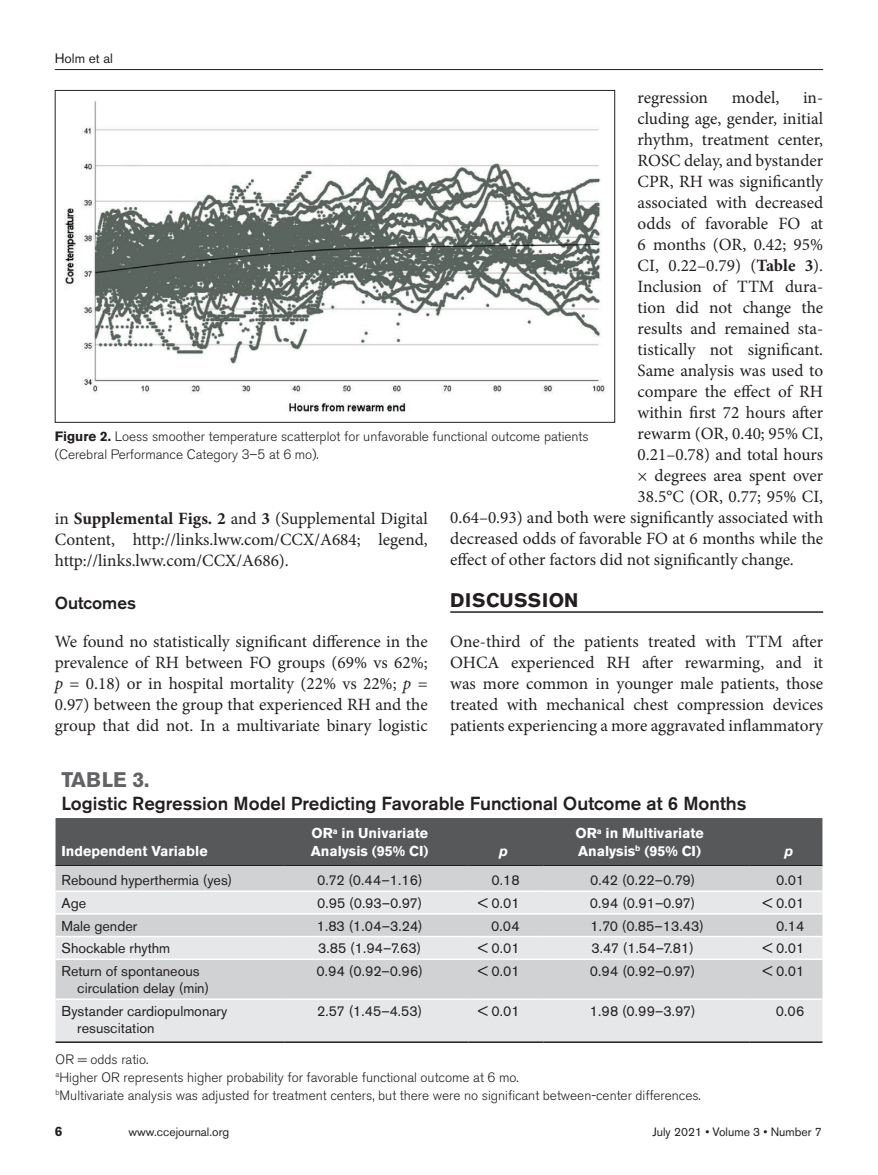
<style>
.page{position:relative;width:878px;height:1175px;background:#fff}
.page>*{position:absolute;margin:0;border:0;box-sizing:border-box;transform-origin:0 0}
.t1{font:700 21px "Akzidenz Grotesk BE";color:#636366}
.t2{font:700 19.5px "Akzidenz Grotesk BE";letter-spacing:.02em;color:#231f20}
.t3{font:500 18.75px "Akzidenz Grotesk BE";color:#231f20}
.t4{font:17.25px/21px "Minion Pro";color:#231f20;text-align:justify}
.t5{font:500 17.25px "Akzidenz Grotesk BE";color:#231f20}
.t6{font:14.25px/17.2px "Akzidenz Grotesk BE";color:#231f20}
.t7{font:700 14.25px/17.2px "Akzidenz Grotesk BE";color:#fff}
.t8{font:italic 700 14.25px "Akzidenz Grotesk BE";color:#fff}
.t9{font:300 13.5px/18px "Akzidenz Grotesk BE";color:#231f20}
.t10{font:13.5px "Akzidenz Grotesk BE";color:#231f20}
.t11{font:700 13.5px "Akzidenz Grotesk BE";color:#231f20}
.t12{font:12px "Akzidenz Grotesk BE";color:#231f20}
.s1{font-weight:700}
.s2{font-style:italic}
</style>
<div class="page">
<hr style="left:55px;top:69px;width:768px;height:1px;background:#231f20">
<hr style="left:450px;top:611px;width:373px;height:2px;background:#231f20">
<svg style="left:54px;top:90px;width:561px;height:333px"></svg>
<div style="left:56px;top:818px;width:766px;height:47px;background:#57585a"></div>
<div style="left:56px;top:866px;width:766px;height:24px;background:#d1d2d4"></div>
<svg style="left:56px;top:892px;width:766px;height:149px;fill:#e6e7e9"></svg>
<hr style="left:56px;top:865px;width:229px;height:1px;background:#231f20">
<hr style="left:285px;top:865px;width:183px;height:1px;background:#231f20">
<hr style="left:468px;top:865px;width:75px;height:1px;background:#231f20">
<hr style="left:543px;top:865px;width:206px;height:1px;background:#231f20">
<hr style="left:749px;top:865px;width:73px;height:1px;background:#231f20">
<hr style="left:56px;top:913px;width:229px;height:1px;background:#fff">
<hr style="left:285px;top:913px;width:183px;height:1px;background:#fff">
<hr style="left:468px;top:913px;width:75px;height:1px;background:#fff">
<hr style="left:543px;top:913px;width:206px;height:1px;background:#fff">
<hr style="left:749px;top:913px;width:73px;height:1px;background:#fff">
<hr style="left:56px;top:935px;width:229px;height:2px;background:#fff">
<hr style="left:285px;top:935px;width:183px;height:2px;background:#fff">
<hr style="left:468px;top:935px;width:75px;height:2px;background:#fff">
<hr style="left:543px;top:935px;width:206px;height:2px;background:#fff">
<hr style="left:749px;top:935px;width:73px;height:2px;background:#fff">
<hr style="left:56px;top:958px;width:229px;height:2px;background:#fff">
<hr style="left:285px;top:958px;width:183px;height:2px;background:#fff">
<hr style="left:468px;top:958px;width:75px;height:2px;background:#fff">
<hr style="left:543px;top:958px;width:206px;height:2px;background:#fff">
<hr style="left:749px;top:958px;width:73px;height:2px;background:#fff">
<hr style="left:56px;top:998px;width:229px;height:2px;background:#fff">
<hr style="left:285px;top:998px;width:183px;height:2px;background:#fff">
<hr style="left:468px;top:998px;width:75px;height:2px;background:#fff">
<hr style="left:543px;top:998px;width:206px;height:2px;background:#fff">
<hr style="left:749px;top:998px;width:73px;height:2px;background:#fff">
<hr style="left:56px;top:1041px;width:229px;height:2px;background:#231f20">
<hr style="left:285px;top:1041px;width:183px;height:2px;background:#231f20">
<hr style="left:468px;top:1041px;width:75px;height:2px;background:#231f20">
<hr style="left:543px;top:1041px;width:206px;height:2px;background:#231f20">
<hr style="left:749px;top:1041px;width:73px;height:2px;background:#231f20">
<p class="t10" style="left:55px;top:50px;width:60px">Holm et al</p>
<p class="t4" style="left:637px;top:87px;width:72px">regression</p>
<p class="t4" style="left:731px;top:87px;width:49px">model,</p>
<p class="t4" style="left:803px;top:87px;width:22px">in-</p>
<p class="t4" style="left:637px;top:108px;width:187px">cluding age, gender, initial</p>
<p class="t4" style="left:637px;top:129px;width:187px">rhythm, treatment center,</p>
<p class="t4" style="left:637px;top:150px;width:187px">ROSC delay, and bystander</p>
<p class="t4" style="left:637px;top:171px;width:187px">CPR, RH was significantly</p>
<p class="t4" style="left:637px;top:192px;width:187px">associated with decreased</p>
<p class="t4" style="left:637px;top:213px;width:187px">odds of favorable FO at</p>
<p class="t4" style="left:637px;top:234px;width:187px">6 months (OR, 0.42; 95%</p>
<p class="t4" style="left:637px;top:255px;width:187px">CI, 0.22–0.79) (<span class="s1">Table 3</span>).</p>
<p class="t4" style="left:637px;top:276px;width:187px">Inclusion of TTM dura-</p>
<p class="t4" style="left:637px;top:297px;width:187px">tion did not change the</p>
<p class="t4" style="left:637px;top:318px;width:187px">results and remained sta-</p>
<p class="t4" style="left:637px;top:339px;width:187px">tistically not significant.</p>
<p class="t4" style="left:637px;top:360px;width:187px">Same analysis was used to</p>
<p class="t4" style="left:637px;top:381px;width:187px">compare the effect of RH</p>
<p class="t4" style="left:637px;top:402px;width:187px">within first 72 hours after</p>
<p class="t4" style="left:637px;top:423px;width:187px">rewarm (OR, 0.40; 95% CI,</p>
<p class="t4" style="left:637px;top:444px;width:187px">0.21–0.78) and total hours</p>
<p class="t4" style="left:637px;top:464px;width:187px">× degrees area spent over</p>
<p class="t4" style="left:637px;top:485px;width:187px">38.5°C (OR, 0.77; 95% CI,</p>
<p class="t4" style="left:450px;top:506px;width:374px">0.64–0.93) and both were significantly associated with</p>
<p class="t4" style="left:450px;top:527px;width:374px">decreased odds of favorable FO at 6 months while the</p>
<p class="t4" style="left:450px;top:548px;width:345px">effect of other factors did not significantly change.</p>
<p class="t2" style="left:450px;top:588px;width:130px">DISCUSSION</p>
<p class="t4" style="left:450px;top:631px;width:374px">One-third of the patients treated with TTM after OHCA experienced RH after rewarming, and it was more common in younger male patients, those treated with mechanical chest compression devices patients experiencing a more aggravated inflammatory</p>
<p class="t9" style="left:55px;top:427px;width:535px"><span class="s1">Figure 2.</span> Loess smoother temperature scatterplot for unfavorable functional outcome patients (Cerebral Performance Category 3–5 at 6 mo).</p>
<p class="t4" style="left:55px;top:507px;width:374px">in <span class="s1">Supplemental Figs. 2</span> and <span class="s1">3</span> (Supplemental Digital Content, http://links.lww.com/CCX/A684; legend, http://links.lww.com/CCX/A686).</p>
<p class="t5" style="left:55px;top:592px;width:83px">Outcomes</p>
<p class="t4" style="left:55px;top:630px;width:374px">We found no statistically significant difference in the prevalence of RH between FO groups (69% vs 62%; <span class="s2">p</span> = 0.18) or in hospital mortality (22% vs 22%; <span class="s2">p</span> = 0.97) between the group that experienced RH and the group that did not. In a multivariate binary logistic</p>
<p class="t1" style="left:62px;top:767px;width:89px">TABLE 3.</p>
<p class="t3" style="left:62px;top:791px;width:686px">Logistic Regression Model Predicting Favorable Functional Outcome at 6 Months</p>
<p class="t7" style="left:62px;top:842px;width:148px">Independent Variable</p>
<p class="t7" style="left:311px;top:825px;width:119px">OR<sup>a</sup> in Univariate<br>Analysis (95% CI)</p>
<p class="t7" style="left:575px;top:825px;width:130px">OR<sup>a</sup> in Multivariate<br>Analysis<sup>b</sup> (95% CI)</p>
<p class="t8" style="left:499px;top:842px;width:10px">p</p>
<p class="t8" style="left:784px;top:842px;width:10px">p</p>
<p class="t6" style="left:61px;top:871px;width:172px">Rebound hyperthermia (yes)</p>
<p class="t6" style="left:317px;top:871px;width:107px">0.72 (0.44–1.16)</p>
<p class="t6" style="left:491px;top:871px;width:30px">0.18</p>
<p class="t6" style="left:590px;top:871px;width:107px">0.42 (0.22–0.79)</p>
<p class="t6" style="left:776px;top:871px;width:30px">0.01</p>
<p class="t6" style="left:61px;top:894px;width:26px">Age</p>
<p class="t6" style="left:317px;top:894px;width:107px">0.95 (0.93–0.97)</p>
<p class="t6" style="left:478px;top:894px;width:43px">&lt; 0.01</p>
<p class="t6" style="left:590px;top:894px;width:107px">0.94 (0.91–0.97)</p>
<p class="t6" style="left:762px;top:894px;width:43px">&lt; 0.01</p>
<p class="t6" style="left:62px;top:917px;width:77px">Male gender</p>
<p class="t6" style="left:317px;top:917px;width:107px">1.83 (1.04–3.24)</p>
<p class="t6" style="left:491px;top:917px;width:30px">0.04</p>
<p class="t6" style="left:590px;top:917px;width:115px">1.70 (0.85–13.43)</p>
<p class="t6" style="left:776px;top:917px;width:30px">0.14</p>
<p class="t6" style="left:62px;top:939px;width:110px">Shockable rhythm</p>
<p class="t6" style="left:318px;top:939px;width:104px">3.85 (1.94–7.63)</p>
<p class="t6" style="left:478px;top:939px;width:43px">&lt; 0.01</p>
<p class="t6" style="left:591px;top:939px;width:104px">3.47 (1.54–7.81)</p>
<p class="t6" style="left:762px;top:939px;width:43px">&lt; 0.01</p>
<p class="t6" style="left:77px;top:962px;width:133px;text-indent:-16px">Return of spontaneous circulation delay (min)</p>
<p class="t6" style="left:316px;top:962px;width:108px">0.94 (0.92–0.96)</p>
<p class="t6" style="left:478px;top:962px;width:43px">&lt; 0.01</p>
<p class="t6" style="left:590px;top:962px;width:107px">0.94 (0.92–0.97)</p>
<p class="t6" style="left:762px;top:962px;width:43px">&lt; 0.01</p>
<p class="t6" style="left:77px;top:1002px;width:151px;text-indent:-16px">Bystander cardiopulmonary resuscitation</p>
<p class="t6" style="left:317px;top:1002px;width:107px">2.57 (1.45–4.53)</p>
<p class="t6" style="left:478px;top:1002px;width:43px">&lt; 0.01</p>
<p class="t6" style="left:589px;top:1002px;width:107px">1.98 (0.99–3.97)</p>
<p class="t6" style="left:776px;top:1002px;width:30px">0.06</p>
<p class="t9" style="left:56px;top:1050px;width:646px">OR = odds ratio.<br><sup>a</sup>Higher OR represents higher probability for favorable functional outcome at 6 mo.<br><sup>b</sup>Multivariate analysis was adjusted for treatment centers, but there were no significant between-center differences.</p>
<p class="t11" style="left:55px;top:1123px;width:9px">6</p>
<p class="t12" style="left:128px;top:1125px;width:102px">www.ccejournal.org</p>
<p class="t12" style="left:652px;top:1125px;width:171px">July 2021 • Volume 3 • Number 7</p>
</div>
